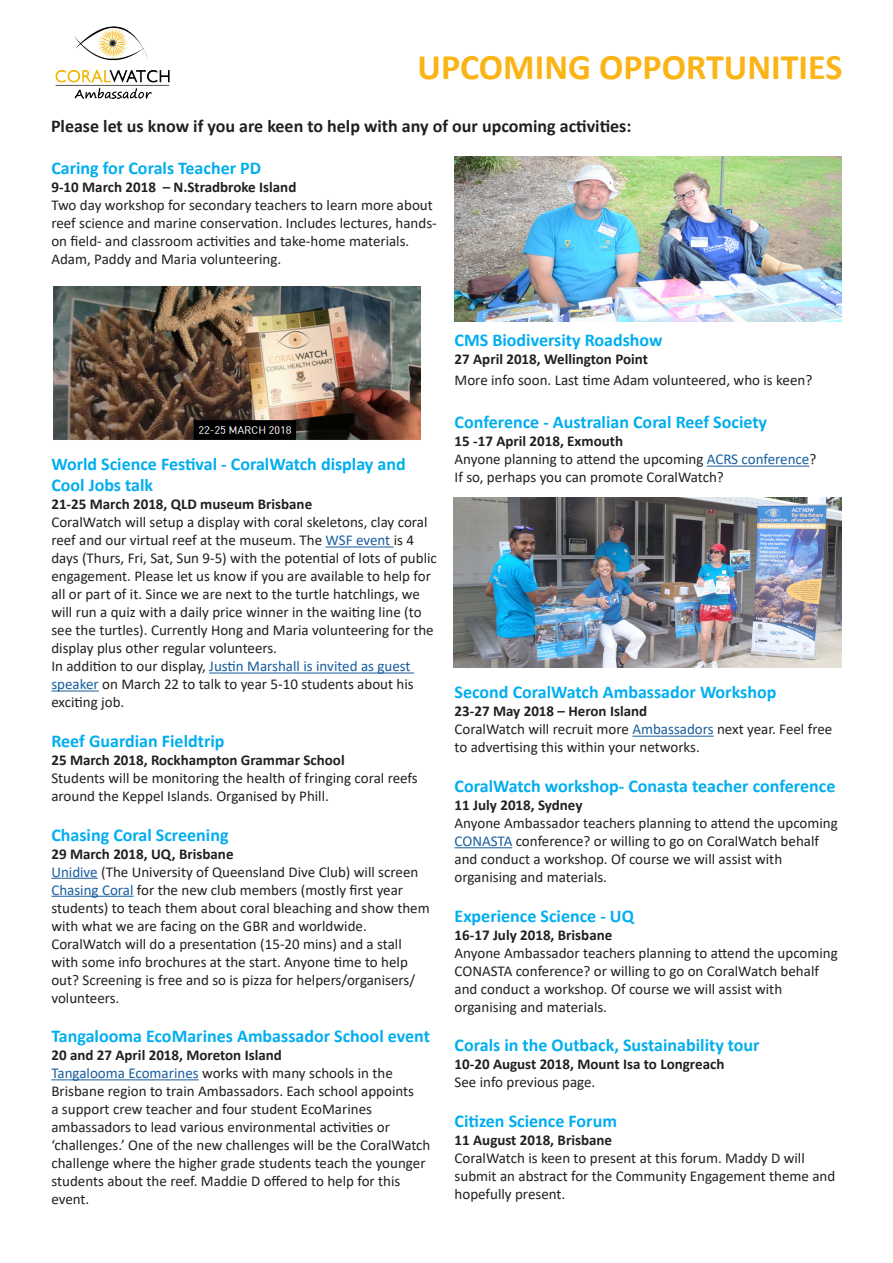
<style>
.page{position:relative;width:893px;height:1263px;background:#fff}
.page>*{position:absolute;margin:0;border:0;box-sizing:border-box;transform-origin:0 0}
.t1{font:700 36px "Calibri";color:#fbb416}
.t2{font:700 18px/21.6px "Calibri";color:#00aeef}
.t3{font:700 18px "Calibri";color:#231f20}
.t4{font:15px/18px "Calibri";color:#231f20}
.t5{font:700 15px "Calibri";color:#231f20}
.s1{color:#175d9e}
</style>
<div class="page">
<img style="left:55px;top:26px;width:115px;height:73px">
<hr style="left:326px;top:546px;width:68px;height:1px;background:#175d9e">
<hr style="left:209px;top:672px;width:205px;height:1px;background:#175d9e">
<hr style="left:51px;top:690px;width:48px;height:1px;background:#175d9e">
<hr style="left:51px;top:878px;width:47px;height:1px;background:#175d9e">
<hr style="left:51px;top:896px;width:83px;height:1px;background:#175d9e">
<hr style="left:51px;top:1079px;width:148px;height:1px;background:#175d9e">
<hr style="left:707px;top:466px;width:102px;height:1px;background:#175d9e">
<hr style="left:632px;top:736px;width:82px;height:1px;background:#175d9e">
<hr style="left:455px;top:847px;width:57px;height:1px;background:#175d9e">
<img style="left:53px;top:286px;width:368px;height:154px">
<img style="left:455px;top:157px;width:387px;height:164px">
<img style="left:454px;top:497px;width:387px;height:171px">
<p class="t1" style="left:417px;top:42px;width:426px">UPCOMING OPPORTUNITIES</p>
<p class="t3" style="left:51px;top:113px;width:582px">Please let us know if you are keen to help with any of our upcoming activities:</p>
<p class="t2" style="left:51px;top:157px;width:211px">Caring for Corals Teacher PD</p>
<p class="t5" style="left:51px;top:177px;width:247px">9-10 March 2018 – N.Stradbroke Island</p>
<p class="t4" style="left:51px;top:196px;width:387px">Two day workshop for secondary teachers to learn more about reef science and marine conservation. Includes lectures, hands&shy;on field- and classroom activities and take-home materials.</p>
<p class="t4" style="left:51px;top:250px;width:231px">Adam, Paddy and Maria volunteering.</p>
<p class="t2" style="left:51px;top:453px;width:356px">World Science Festival - CoralWatch display and<br>Cool Jobs talk</p>
<p class="t5" style="left:51px;top:494px;width:262px">21-25 March 2018, QLD museum Brisbane</p>
<p class="t4" style="left:51px;top:513px;width:387px">CoralWatch will setup a display with coral skeletons, clay coral reef and our virtual reef at the museum. The <span class="s1">WSF event</span> is 4 days (Thurs, Fri, Sat, Sun 9-5) with the potential of lots of public engagement. Please let us know if you are available to help for all or part of it. Since we are next to the turtle hatchlings, we will run a quiz with a daily price winner in the waiting line (to see the turtles). Currently Hong and Maria volunteering for the display plus other regular volunteers.</p>
<p class="t4" style="left:51px;top:657px;width:364px">In addition to our display, <span class="s1">Justin Marshall is invited as guest speaker</span> on March 22 to talk to year 5-10 students about his exciting job.</p>
<p class="t2" style="left:51px;top:730px;width:175px">Reef Guardian Fieldtrip</p>
<p class="t5" style="left:51px;top:749px;width:295px">25 March 2018, Rockhampton Grammar School</p>
<p class="t4" style="left:51px;top:768px;width:368px">Students will be monitoring the health of fringing coral reefs around the Keppel Islands. Organised by Phill.</p>
<p class="t2" style="left:51px;top:823px;width:179px">Chasing Coral Screening</p>
<p class="t5" style="left:51px;top:843px;width:184px">29 March 2018, UQ, Brisbane</p>
<p class="t4" style="left:51px;top:862px;width:380px"><span class="s1">Unidive</span> (The University of Queensland Dive Club) will screen <span class="s1">Chasing Coral</span> for the new club members (mostly first year students) to teach them about coral bleaching and show them with what we are facing on the GBR and worldwide.</p>
<p class="t4" style="left:51px;top:934px;width:365px">CoralWatch will do a presentation (15-20 mins) and a stall with some info brochures at the start. Anyone time to help out? Screening is free and so is pizza for helpers/organisers/ volunteers.</p>
<p class="t2" style="left:51px;top:1025px;width:380px">Tangalooma EcoMarines Ambassador School event</p>
<p class="t5" style="left:51px;top:1044px;width:232px">20 and 27 April 2018, Moreton Island</p>
<p class="t4" style="left:51px;top:1064px;width:381px"><span class="s1">Tangalooma Ecomarines</span> works with many schools in the Brisbane region to train Ambassadors. Each school appoints<br>a support crew teacher and four student EcoMarines ambassadors to lead various environmental activities or ‘challenges.’ One of the new challenges will be the CoralWatch challenge where the higher grade students teach the younger students about the reef. Maddie D offered to help for this event.</p>
<p class="t2" style="left:455px;top:329px;width:210px">CMS Biodiversity Roadshow</p>
<p class="t5" style="left:455px;top:348px;width:195px">27 April 2018, Wellington Point</p>
<p class="t4" style="left:455px;top:371px;width:359px">More info soon. Last time Adam volunteered, who is keen?</p>
<p class="t2" style="left:455px;top:411px;width:314px">Conference - Australian Coral Reef Society</p>
<p class="t5" style="left:455px;top:431px;width:170px">15 -17 April 2018, Exmouth</p>
<p class="t4" style="left:455px;top:450px;width:363px">Anyone planning to attend the upcoming <span class="s1">ACRS conference</span>?<br>If so, perhaps you can promote CoralWatch?</p>
<p class="t2" style="left:455px;top:681px;width:323px">Second CoralWatch Ambassador Workshop</p>
<p class="t5" style="left:455px;top:701px;width:194px">23-27 May 2018 – Heron Island</p>
<p class="t4" style="left:455px;top:720px;width:379px">CoralWatch will recruit more <span class="s1">Ambassadors</span> next year. Feel free to advertising this within your networks.</p>
<p class="t2" style="left:455px;top:775px;width:382px">CoralWatch workshop- Conasta teacher conference</p>
<p class="t5" style="left:455px;top:794px;width:129px">11 July 2018, Sydney</p>
<p class="t4" style="left:455px;top:814px;width:385px">Anyone Ambassador teachers planning to attend the upcoming <span class="s1">CONASTA</span> conference? or willing to go on CoralWatch behalf and conduct a workshop. Of course we will assist with organising and materials.</p>
<p class="t2" style="left:455px;top:905px;width:181px">Experience Science - UQ</p>
<p class="t5" style="left:455px;top:924px;width:159px">16-17 July 2018, Brisbane</p>
<p class="t4" style="left:455px;top:943px;width:385px">Anyone Ambassador teachers planning to attend the upcoming CONASTA conference? or willing to go on CoralWatch behalf and conduct a workshop. Of course we will assist with organising and materials.</p>
<p class="t2" style="left:455px;top:1034px;width:307px">Corals in the Outback, Sustainability tour</p>
<p class="t5" style="left:455px;top:1054px;width:271px">10-20 August 2018, Mount Isa to Longreach</p>
<p class="t4" style="left:455px;top:1073px;width:142px">See info previous page.</p>
<p class="t2" style="left:455px;top:1110px;width:164px">Citizen Science Forum</p>
<p class="t5" style="left:455px;top:1129px;width:159px">11 August 2018, Brisbane</p>
<p class="t4" style="left:455px;top:1148px;width:382px">CoralWatch is keen to present at this forum. Maddy D will submit an abstract for the Community Engagement theme and hopefully present.</p>
</div>
